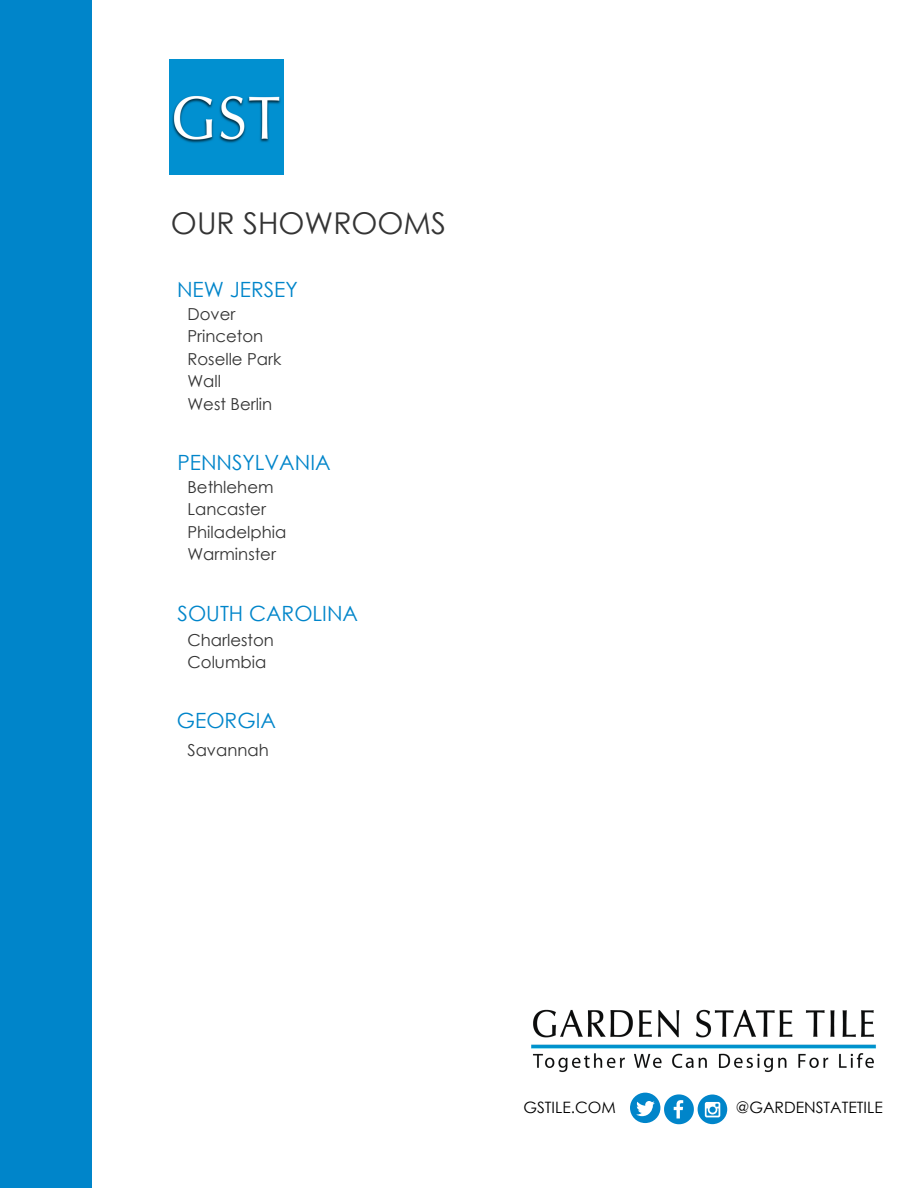
<style>
.page{position:relative;width:918px;height:1188px;background:#fff}
.page>*{position:absolute;margin:0;border:0;box-sizing:border-box;transform-origin:0 0}
.t1{font:30px "Century Gothic";color:#343434}
.t2{font:21px "Century Gothic";color:#0085ca}
.t3{font:16.5px "Century Gothic";color:#343434}
.t4{font:15.75px "Century Gothic";color:#000}
</style>
<div class="page">
<div style="left:0;top:0;width:92px;height:1188px;background:#0085ca"></div>
<img style="left:169px;top:60px;width:115px;height:114px">
<img style="left:531px;top:1009px;width:345px;height:64px">
<div style="left:698px;top:1095px;width:29px;height:29px;background:#0085ca;border-radius:50%"></div>
<svg style="left:705px;top:1102px;width:15px;height:15px"></svg>
<svg style="left:630px;top:1093px;width:64px;height:31px"></svg>
<p class="t1" style="left:171px;top:204px;width:277px">OUR SHOWROOMS</p>
<p class="t2" style="left:177px;top:276px;width:122px">NEW JERSEY</p>
<p class="t3" style="left:188px;top:303px;width:49px">Dover</p>
<p class="t3" style="left:188px;top:326px;width:77px">Princeton</p>
<p class="t3" style="left:188px;top:348px;width:95px">Roselle Park</p>
<p class="t3" style="left:188px;top:371px;width:35px">Wall</p>
<p class="t3" style="left:188px;top:393px;width:86px">West Berlin</p>
<p class="t2" style="left:177px;top:449px;width:155px">PENNSYLVANIA</p>
<p class="t3" style="left:188px;top:476px;width:87px">Bethlehem</p>
<p class="t3" style="left:188px;top:499px;width:80px">Lancaster</p>
<p class="t3" style="left:188px;top:521px;width:100px">Philadelphia</p>
<p class="t3" style="left:188px;top:544px;width:90px">Warminster</p>
<p class="t2" style="left:178px;top:600px;width:182px">SOUTH CAROLINA</p>
<p class="t3" style="left:188px;top:629px;width:88px">Charleston</p>
<p class="t3" style="left:188px;top:652px;width:80px">Columbia</p>
<p class="t2" style="left:177px;top:707px;width:101px">GEORGIA</p>
<p class="t3" style="left:188px;top:740px;width:83px">Savannah</p>
<p class="t4" style="left:523px;top:1097px;width:94px">GSTILE.COM</p>
<p class="t4" style="left:736px;top:1097px;width:149px">@GARDENSTATETILE</p>
</div>
